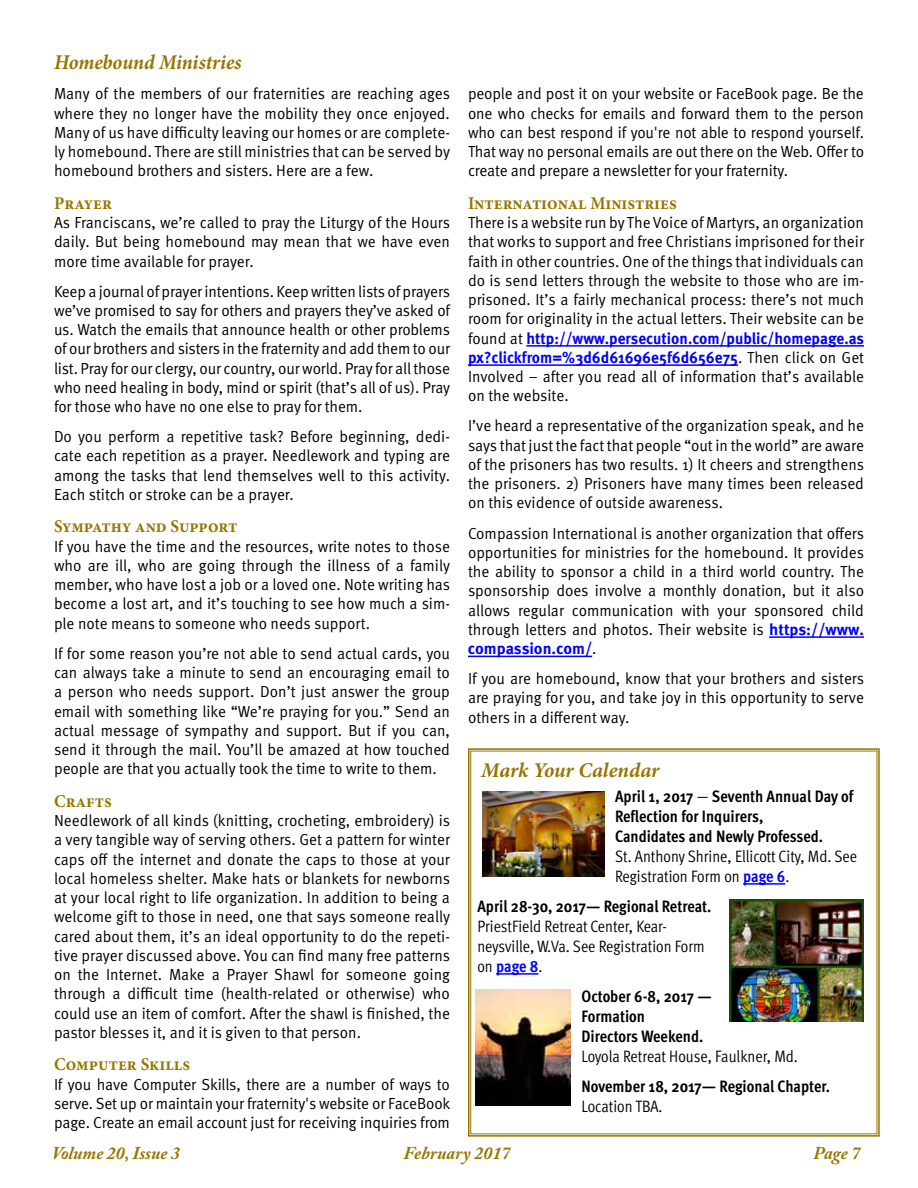
<style>
.page{position:relative;width:918px;height:1188px;background:#fff}
.page>*{position:absolute;margin:0;border:0;box-sizing:border-box;transform-origin:0 0}
.t1{font:italic 700 21px "Minion Pro";letter-spacing:-.005em;color:#977600;scale:.95 1}
.t2{font:italic 700 21px "Minion Pro";letter-spacing:-.005em;color:#977600}
.t3{font:700 18px "Minion Pro";color:#977600;scale:.95 1}
.t4{font:italic 700 18px "Adobe Caslon Pro";color:#977600}
.t5{font:700 16.5px/19.8px "Meta Cond OT";color:#000}
.t6{font:16.5px/19.8px "Meta Cond OT";color:#000}
.t7{font:16.05px/19.2px "Meta OT";letter-spacing:-.005em;color:#000;text-align:justify;scale:.95 1}
.s1{font-weight:700;color:#00f}
.s2{font-weight:400}
</style>
<div class="page">
<hr style="left:526px;top:345px;width:338px;height:2px;background:#00f">
<hr style="left:468px;top:364px;width:270px;height:2px;background:#00f">
<hr style="left:769px;top:636px;width:95px;height:2px;background:#00f">
<hr style="left:468px;top:656px;width:124px;height:1px;background:#00f">
<svg style="left:468px;top:748px;width:412px;height:389px"></svg>
<hr style="left:743px;top:883px;width:42px;height:2px;background:#00f">
<hr style="left:496px;top:973px;width:42px;height:2px;background:#00f">
<img style="left:483px;top:791px;width:121px;height:86px">
<img style="left:729px;top:899px;width:135px;height:122px">
<img style="left:476px;top:989px;width:95px;height:116px">
<h1 class="t1" style="left:54px;top:48px;width:199px">Homebound Ministries</h1>
<p class="t7" style="left:54px;top:84px;width:419px">Many of the members of our fraternities are reaching ages where they no longer have the mobility they once enjoyed.<br>Many of us have difficulty leaving our homes or are complete&shy;ly homebound. There are still ministries that can be served by homebound brothers and sisters. Here are a few.</p>
<p class="t3" style="left:54px;top:190px;width:63px">Prayer</p>
<p class="t7" style="left:54px;top:213px;width:419px">As Franciscans, we’re called to pray the Liturgy of the Hours daily. But being homebound may mean that we have even more time available for prayer.</p>
<p class="t7" style="left:54px;top:282px;width:419px">Keep a journal of prayer intentions. Keep written lists of prayers we’ve promised to say for others and prayers they’ve asked of us. Watch the emails that announce health or other problems of our brothers and sisters in the fraternity and add them to our list. Pray for our clergy, our country, our world. Pray for all those who need healing in body, mind or spirit (that’s all of us). Pray for those who have no one else to pray for them.</p>
<p class="t7" style="left:54px;top:427px;width:418px">Do you perform a repetitive task? Before beginning, dedi&shy;cate each repetition as a prayer. Needlework and typing are among the tasks that lend themselves well to this activity.<br>Each stitch or stroke can be a prayer.</p>
<p class="t3" style="left:54px;top:514px;width:194px">Sympathy and Support</p>
<p class="t7" style="left:54px;top:537px;width:419px">If you have the time and the resources, write notes to those who are ill, who are going through the illness of a family member, who have lost a job or a loved one. Note writing has become a lost art, and it’s touching to see how much a sim&shy;ple note means to someone who needs support.</p>
<p class="t7" style="left:54px;top:644px;width:418px">If for some reason you’re not able to send actual cards, you can always take a minute to send an encouraging email to a person who needs support. Don’t just answer the group email with something like “We’re praying for you.” Send an actual message of sympathy and support. But if you can, send it through the mail. You’ll be amazed at how touched people are that you actually took the time to write to them.</p>
<p class="t3" style="left:54px;top:788px;width:62px">Crafts</p>
<p class="t7" style="left:54px;top:811px;width:418px">Needlework of all kinds (knitting, crocheting, embroidery) is a very tangible way of serving others. Get a pattern for winter caps off the internet and donate the caps to those at your local homeless shelter. Make hats or blankets for newborns at your local right to life organization. In addition to being a welcome gift to those in need, one that says someone really cared about them, it’s an ideal opportunity to do the repeti&shy;tive prayer discussed above. You can find many free patterns on the Internet. Make a Prayer Shawl for someone going through a difficult time (health-related or otherwise) who could use an item of comfort. After the shawl is finished, the pastor blesses it, and it is given to that person.</p>
<p class="t3" style="left:54px;top:1052px;width:145px">Computer Skills</p>
<p class="t7" style="left:54px;top:1075px;width:419px">If you have Computer Skills, there are a number of ways to serve. Set up or maintain your fraternity's website or FaceBook page. Create an email account just for receiving inquiries from</p>
<p class="t7" style="left:468px;top:84px;width:418px">people and post it on your website or FaceBook page. Be the one who checks for emails and forward them to the person who can best respond if you're not able to respond yourself.<br>That way no personal emails are out there on the Web. Offer to create and prepare a newsletter for your fraternity.</p>
<p class="t3" style="left:468px;top:190px;width:221px">International Ministries</p>
<p class="t7" style="left:468px;top:213px;width:419px">There is a website run by The Voice of Martyrs, an organization that works to support and free Christians imprisoned for their faith in other countries. One of the things that individuals can do is send letters through the website to those who are im&shy;prisoned. It’s a fairly mechanical process: there’s not much room for originality in the actual letters. Their website can be found at <span class="s1">http://www.persecution.com/public/homepage.as px?clickfrom=%3d6d61696e5f6d656e75</span>. Then click on Get Involved – after you read all of information that’s available on the website.</p>
<p class="t7" style="left:468px;top:416px;width:418px">I’ve heard a representative of the organization speak, and he says that just the fact that people “out in the world” are aware of the prisoners has two results. 1) It cheers and strengthens the prisoners. 2) Prisoners have many times been released on this evidence of outside awareness.</p>
<p class="t7" style="left:468px;top:524px;width:419px">Compassion International is another organization that offers opportunities for ministries for the homebound. It provides the ability to sponsor a child in a third world country. The sponsorship does involve a monthly donation, but it also allows regular communication with your sponsored child through letters and photos. Their website is <span class="s1">https://www. compassion.com/</span>.</p>
<p class="t7" style="left:468px;top:669px;width:418px">If you are homebound, know that your brothers and sisters are praying for you, and take joy in this opportunity to serve others in a different way.</p>
<h1 class="t2" style="left:481px;top:756px;width:179px">Mark Your Calendar</h1>
<p class="t5" style="left:615px;top:787px;width:240px">April 1, 2017 <span class="s2">—</span> Seventh Annual Day of<br>Reflection for Inquirers,<br>Candidates and Newly Professed.</p>
<p class="t6" style="left:615px;top:847px;width:243px">St. Anthony Shrine, Ellicott City, Md. See<br>Registration Form on <span class="s1">page 6</span>.</p>
<p class="t5" style="left:477px;top:897px;width:236px">April 28-30, 2017— Regional Retreat.</p>
<p class="t6" style="left:477px;top:917px;width:229px">PriestField Retreat Center, Kear&shy;neysville, W.Va. See Registration Form on <span class="s1">page 8</span>.</p>
<p class="t5" style="left:582px;top:987px;width:132px">October 6-8, 2017 —<br>Formation<br>Directors Weekend.</p>
<p class="t6" style="left:582px;top:1046px;width:218px">Loyola Retreat House, Faulkner, Md.</p>
<p class="t5" style="left:582px;top:1077px;width:250px">November 18, 2017— Regional Chapter.</p>
<p class="t6" style="left:582px;top:1097px;width:83px">Location TBA.</p>
<p class="t4" style="left:52px;top:1142px;width:130px">Volume 20, Issue 3</p>
<p class="t4" style="left:404px;top:1142px;width:108px">February 2017</p>
<p class="t4" style="left:813px;top:1142px;width:49px">Page 7</p>
</div>
